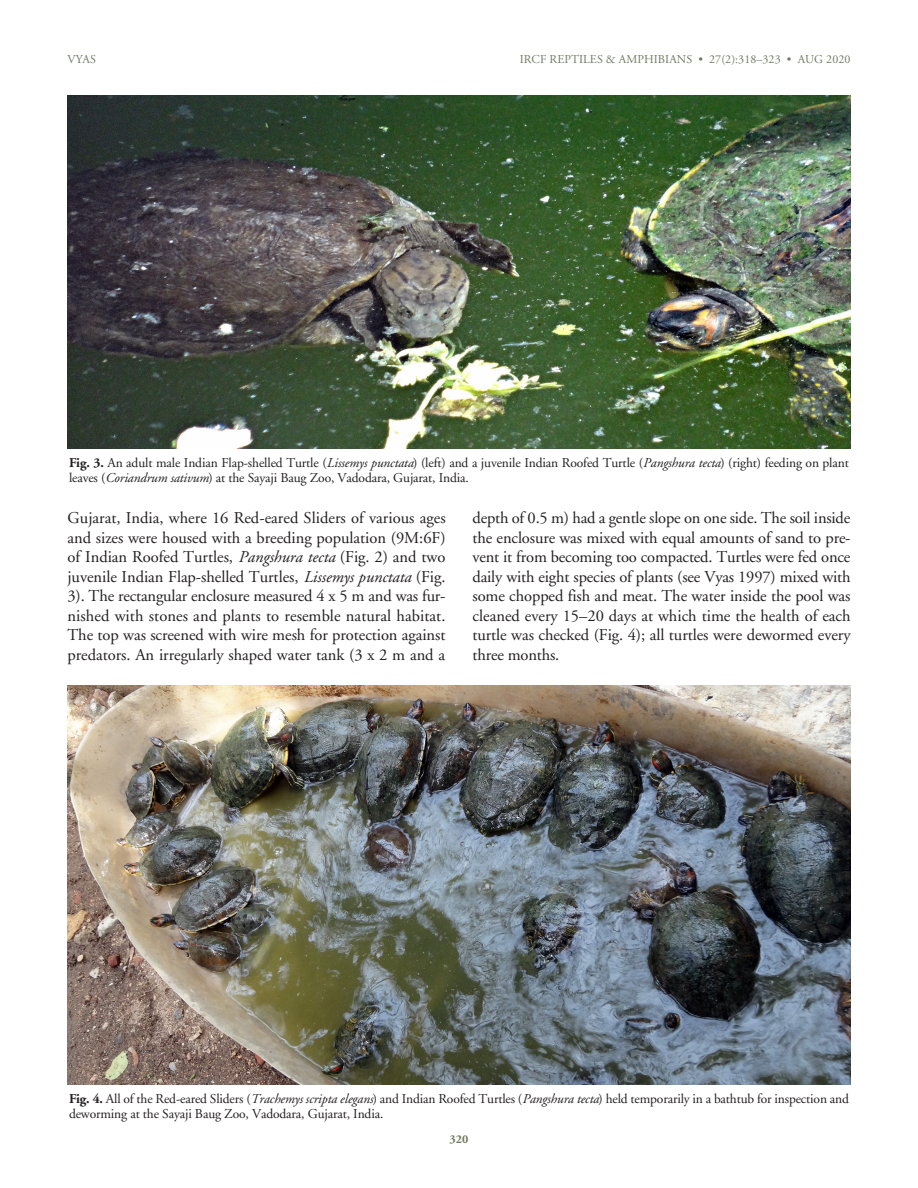
<style>
.page{position:relative;width:918px;height:1188px;background:#fff}
.page>*{position:absolute;margin:0;border:0;box-sizing:border-box;transform-origin:0 0}
.TEXT{font:16.5px/19.5px "Adobe Garamond";letter-spacing:-.005em;color:#231f20;text-align:justify}
.Figure_Caption{font:13.5px/15px "Adobe Garamond";letter-spacing:-.01em;color:#231f20}
.t1{font:12px "Adobe Garamond";letter-spacing:.005em;color:#717a60}
.t2{font:700 12px "Adobe Garamond";color:#717a60}
.s1{font-weight:700}
.s2{font-style:italic}
</style>
<div class="page">
<img style="left:68px;top:95px;width:782px;height:353px">
<img style="left:68px;top:685px;width:782px;height:400px">
<p class="t1" style="left:68px;top:53px;width:30px">VYAS</p>
<p class="t1" style="left:520px;top:53px;width:332px">IRCF REPTILES &amp; AMPHIBIANS • 27(2):318–323 • AUG 2020</p>
<p class="Figure_Caption" style="left:69px;top:456px;width:782px"><span class="s1">Fig. 3.</span> An adult male Indian Flap-shelled Turtle (<span class="s2">Lissemys punctata</span>) (left) and a juvenile Indian Roofed Turtle (<span class="s2">Pangshura tecta</span>) (right) feeding on plant leaves (<span class="s2">Coriandrum sativum</span>) at the Sayaji Baug Zoo, Vadodara, Gujarat, India.</p>
<p class="TEXT" style="left:68px;top:509px;width:380px">Gujarat, India, where 16 Red-eared Sliders of various ages and sizes were housed with a breeding population (9M:6F) of Indian Roofed Turtles, <span class="s2">Pangshura tecta</span> (Fig. 2) and two juvenile Indian Flap-shelled Turtles, <span class="s2">Lissemys punctata</span> (Fig.<br>3). The rectangular enclosure measured 4 x 5 m and was fur&shy;nished with stones and plants to resemble natural habitat.<br>The top was screened with wire mesh for protection against predators. An irregularly shaped water tank (3 x 2 m and a</p>
<p class="TEXT" style="left:472px;top:509px;width:380px">depth of 0.5 m) had a gentle slope on one side. The soil inside the enclosure was mixed with equal amounts of sand to pre&shy;vent it from becoming too compacted. Turtles were fed once daily with eight species of plants (see Vyas 1997) mixed with some chopped fish and meat. The water inside the pool was cleaned every 15–20 days at which time the health of each turtle was checked (Fig. 4); all turtles were dewormed every three months.</p>
<p class="Figure_Caption" style="left:69px;top:1091px;width:782px"><span class="s1">Fig. 4.</span> All of the Red-eared Sliders (<span class="s2">Trachemys scripta elegans</span>) and Indian Roofed Turtles (<span class="s2">Pangshura tecta</span>) held temporarily in a bathtub for inspection and deworming at the Sayaji Baug Zoo, Vadodara, Gujarat, India.</p>
<p class="t2" style="left:450px;top:1132px;width:20px">320</p>
</div>
